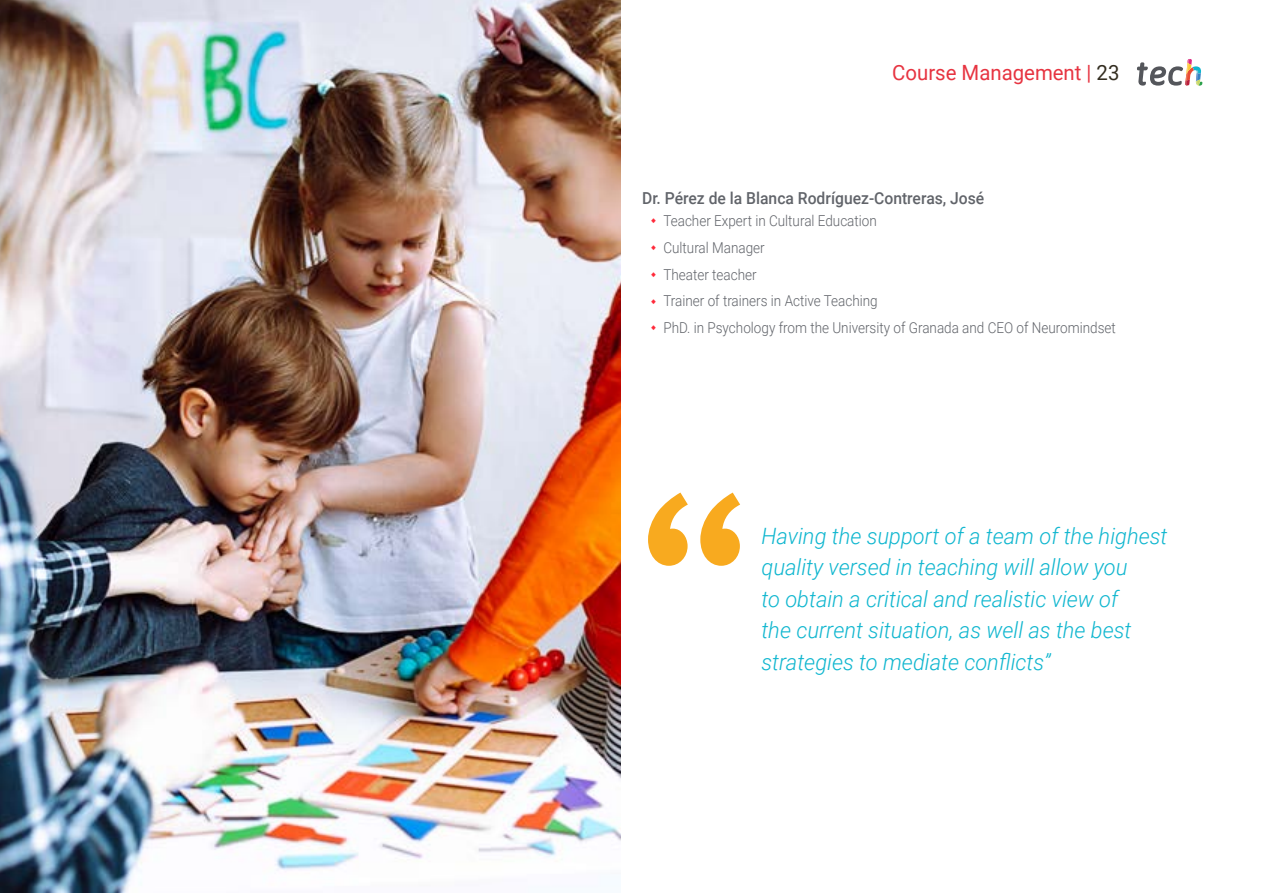
<style>
.page{position:relative;width:1263px;height:893px;background:#fff}
.page>*{position:absolute;margin:0;border:0;box-sizing:border-box;transform-origin:0 0}
.t1{font:italic 300 22.5px/31.5px "Roboto";color:#0fb6cf}
.t2{font:21px "Roboto";color:#e73441}
.t3{font:500 16.5px "Roboto";color:#61646a;scale:.95 1}
.t4{font:300 15px/26.7px "Roboto";color:#61646a;scale:.9 1}
.s1{color:#332d20}
</style>
<div class="page">
<svg style="left:648px;top:493px;width:92px;height:73px"></svg>
<img style="left:0;top:0;width:621px;height:893px">
<svg style="left:1137px;top:59px;width:65px;height:27px"></svg>
<p class="t2" style="left:892px;top:57px;width:229px">Course Management | <span class="s1">23</span></p>
<p class="t3" style="left:642px;top:186px;width:362px">Dr. Pérez de la Blanca Rodríguez-Contreras, José</p>
<p class="t4" style="left:663px;top:207px;width:504px">Teacher Expert in Cultural Education<br>Cultural Manager<br>Theater teacher<br>Trainer of trainers in Active Teaching<br>PhD. in Psychology from the University of Granada and CEO of Neuromindset</p>
<p class="t1" style="left:761px;top:519px;width:408px">Having the support of a team of the highest quality versed in teaching will allow you<br>to obtain a critical and realistic view of<br>the current situation, as well as the best strategies to mediate conflicts”</p>
</div>
